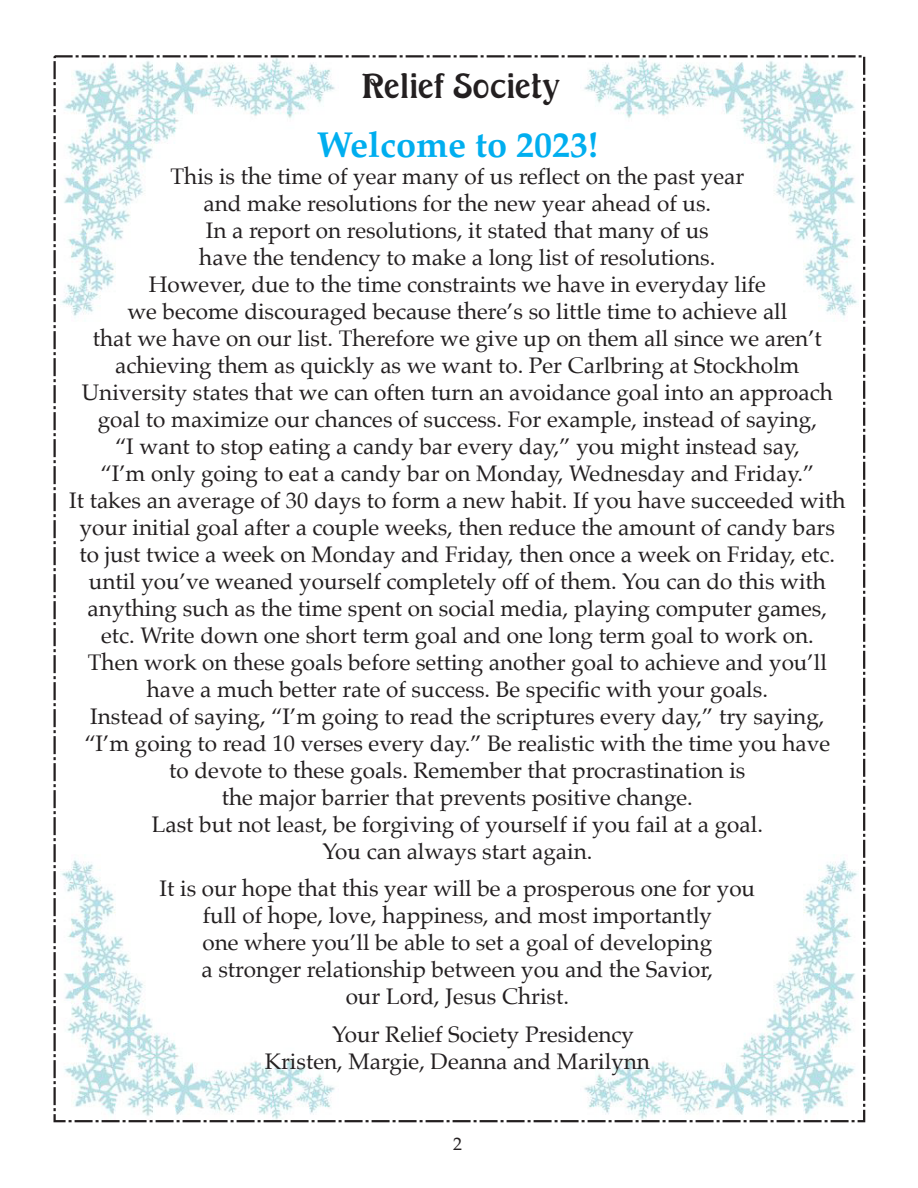
<style>
.page{position:relative;width:918px;height:1188px;background:#fff}
.page>*{position:absolute;margin:0;border:0;box-sizing:border-box;transform-origin:0 0}
.t1{font:700 36px "Palatino";color:#00aeef}
.t2{font:36px "Excellent";color:#231f20}
.t3{font:22.5px/27px "Palatino";color:#231f20;text-align:center}
.t4{font:18px "Palatino";color:#231f20}
</style>
<div class="page">
<img style="left:584px;top:58px;width:274px;height:258px">
<img style="left:61px;top:58px;width:274px;height:258px">
<img style="left:584px;top:860px;width:274px;height:259px">
<img style="left:61px;top:860px;width:274px;height:259px">
<h1 class="t2" style="left:362px;top:67px;width:201px">Relief Society</h1>
<h1 class="t1" style="left:317px;top:114px;width:283px">Welcome to 2023!</h1>
<p class="t3" style="left:69px;top:163px;width:778px">This is the time of year many of us reflect on the past year<br>and make resolutions for the new year ahead of us.<br>In a report on resolutions, it stated that many of us<br>have the tendency to make a long list of resolutions.<br>However, due to the time constraints we have in everyday life<br>we become discouraged because there’s so little time to achieve all<br>that we have on our list. Therefore we give up on them all since we aren’t achieving them as quickly as we want to. Per Carlbring at Stockholm University states that we can often turn an avoidance goal into an approach goal to maximize our chances of success. For example, instead of saying,<br>“I want to stop eating a candy bar every day,” you might instead say,<br>“I’m only going to eat a candy bar on Monday, Wednesday and Friday.”<br>It takes an average of 30 days to form a new habit. If you have succeeded with your initial goal after a couple weeks, then reduce the amount of candy bars to just twice a week on Monday and Friday, then once a week on Friday, etc. until you’ve weaned yourself completely off of them. You can do this with anything such as the time spent on social media, playing computer games, etc. Write down one short term goal and one long term goal to work on.<br>Then work on these goals before setting another goal to achieve and you’ll have a much better rate of success. Be specific with your goals.<br>Instead of saying, “I’m going to read the scriptures every day,” try saying, “I’m going to read 10 verses every day.” Be realistic with the time you have<br>to devote to these goals. Remember that procrastination is<br>the major barrier that prevents positive change.<br>Last but not least, be forgiving of yourself if you fail at a goal.<br>You can always start again.</p>
<p class="t3" style="left:160px;top:875px;width:597px">It is our hope that this year will be a prosperous one for you full of hope, love, happiness, and most importantly<br>one where you’ll be able to set a goal of developing<br>a stronger relationship between you and the Savior,<br>our Lord, Jesus Christ.</p>
<p class="t3" style="left:265px;top:1021px;width:387px;text-align:left;text-indent:67px">Your Relief Society Presidency<br>Kristen, Margie, Deanna and Marilynn</p>
<p class="t4" style="left:453px;top:1129px;width:10px">2</p>
</div>
